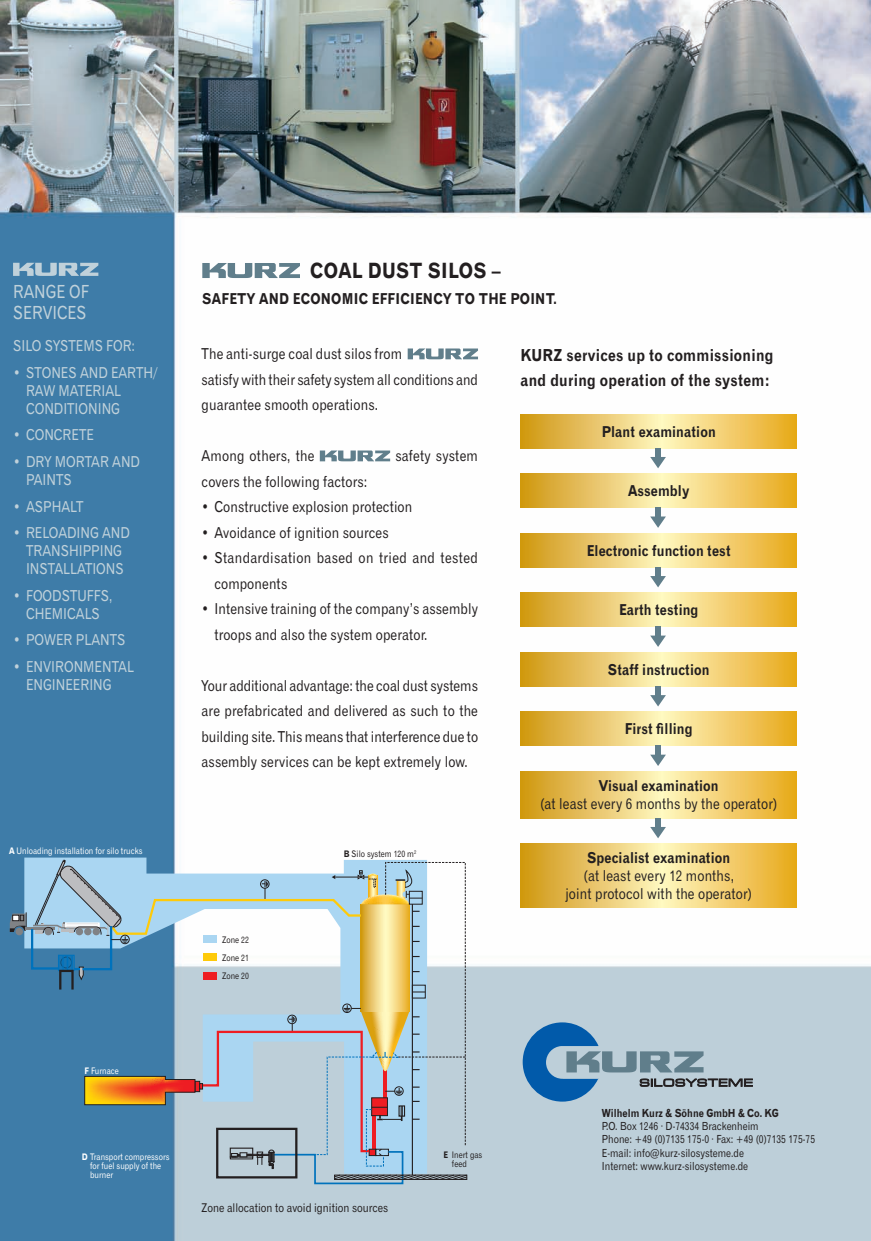
<style>
.page{position:relative;width:871px;height:1241px;background:#fff}
.page>*{position:absolute;margin:0;border:0;box-sizing:border-box;transform-origin:0 0}
.t1{font:21px "Gothic 720 BT Bold B";letter-spacing:.02em;color:#231f20;scale:.85 1}
.t2{font:18px/21.6px "Gothic 720 BT Roman B";color:#c0d1da;scale:.85 1}
.t3{font:16.5px/25.5px "Gothic 720 BT Bold B";letter-spacing:.02em;color:#231f20;scale:.85 1}
.t4{font:15px/25.5px "Gothic 720 BT Roman B";letter-spacing:.01em;color:#231f20;scale:.85 1}
.t5{font:15px/18px "Gothic 720 BT Roman B";color:#c0d1da;scale:.85 1}
.t6{font:15px "Gothic 720 BT Bold B";letter-spacing:.01em;color:#231f20;scale:.85 1}
.t7{font:12px "Gothic 720 BT Roman B";color:#231f20;scale:.85 1}
.t8{font:11.1px/13.4px "Gothic 720 BT Roman B";color:#231f20;scale:.85 1}
.t9{font:11.1px "Gothic 720 BT Bold B";color:#231f20;scale:.85 1}
.t10{font:9px/9px "Gothic 720 BT Roman B";color:#fff;scale:.85 1}
.t11{font:9px/18.1px "Gothic 720 BT Roman B";color:#231f20;text-align:justify;scale:.85 1}
.s1{font-family:"Gothic 720 BT Bold B"}
</style>
<div class="page">
<img style="left:0;top:0;width:871px;height:1241px">
<svg style="left:10px;top:860px;width:457px;height:325px;background:#9db7c5"></svg>
<svg style="left:408px;top:348px;width:70px;height:11px"></svg>
<svg style="left:320px;top:450px;width:70px;height:11px"></svg>
<svg style="left:202px;top:263px;width:98px;height:15px"></svg>
<svg style="left:520px;top:414px;width:277px;height:34px;background:#edc96a"></svg>
<svg style="left:520px;top:474px;width:277px;height:34px;background:#edc96a"></svg>
<svg style="left:520px;top:533px;width:277px;height:34px;background:#edc96a"></svg>
<svg style="left:520px;top:593px;width:277px;height:34px;background:#edc96a"></svg>
<svg style="left:520px;top:652px;width:277px;height:34px;background:#edc96a"></svg>
<svg style="left:520px;top:712px;width:277px;height:34px;background:#edc96a"></svg>
<svg style="left:520px;top:771px;width:277px;height:47px;background:#edc96a"></svg>
<svg style="left:520px;top:843px;width:277px;height:64px;background:#edc96a"></svg>
<div style="left:655px;top:448px;width:6px;height:11px;background:#607e8b"></div>
<svg style="left:650px;top:457px;width:16px;height:11px"></svg>
<div style="left:655px;top:508px;width:6px;height:11px;background:#607e8b"></div>
<svg style="left:650px;top:516px;width:16px;height:12px"></svg>
<div style="left:655px;top:567px;width:6px;height:11px;background:#607e8b"></div>
<svg style="left:650px;top:576px;width:16px;height:11px"></svg>
<div style="left:655px;top:627px;width:6px;height:11px;background:#607e8b"></div>
<svg style="left:650px;top:635px;width:16px;height:12px"></svg>
<div style="left:655px;top:686px;width:6px;height:11px;background:#607e8b"></div>
<svg style="left:650px;top:695px;width:16px;height:11px"></svg>
<div style="left:655px;top:746px;width:6px;height:11px;background:#607e8b"></div>
<svg style="left:650px;top:755px;width:16px;height:11px"></svg>
<div style="left:655px;top:818px;width:6px;height:11px;background:#607e8b"></div>
<svg style="left:650px;top:827px;width:16px;height:11px"></svg>
<svg style="left:13px;top:263px;width:85px;height:13px"></svg>
<svg style="left:523px;top:1022px;width:230px;height:79px;background:#8dacc2"></svg>
<p class="t2" style="left:13px;top:280px;width:91px">RANGE OF<br>SERVICES</p>
<p class="t5" style="left:13px;top:337px;width:145px">SILO SYSTEMS FOR:</p>
<p class="t5" style="left:26px;top:363px;width:156px;text-indent:-13px">• STONES AND EARTH/<br>RAW MATERIAL<br>CONDITIONING</p>
<p class="t5" style="left:13px;top:426px;width:96px">• CONCRETE</p>
<p class="t5" style="left:26px;top:452px;width:136px;text-indent:-13px">• DRY MORTAR AND<br>PAINTS</p>
<p class="t5" style="left:13px;top:497px;width:84px">• ASPHALT</p>
<p class="t5" style="left:13px;top:523px;width:139px;text-align:center">• RELOADING AND<br>TRANSHIPPING<br>INSTALLATIONS</p>
<p class="t5" style="left:13px;top:586px;width:118px;text-align:center">• FOODSTUFFS,<br>CHEMICALS</p>
<p class="t5" style="left:13px;top:630px;width:133px">• POWER PLANTS</p>
<p class="t5" style="left:26px;top:657px;width:128px;text-indent:-13px">• ENVIRONMENTAL<br>ENGINEERING</p>
<h1 class="t1" style="left:310px;top:258px;width:226px">COAL DUST SILOS –</h1>
<p class="t6" style="left:202px;top:289px;width:418px">SAFETY AND ECONOMIC EFFICIENCY TO THE POINT.</p>
<p class="t4" style="left:202px;top:341px;width:327px">The anti-surge coal dust silos from<br>satisfy with their safety system all conditions and guarantee smooth operations.</p>
<p class="t4" style="left:202px;top:443px;width:134px">Among others, the</p>
<p class="t4" style="left:395px;top:443px;width:99px">safety system</p>
<p class="t4" style="left:202px;top:469px;width:197px">covers the following factors:</p>
<p class="t4" style="left:202px;top:494px;width:249px">• Constructive explosion protection</p>
<p class="t4" style="left:202px;top:520px;width:222px">• Avoidance of ignition sources</p>
<p class="t4" style="left:214px;top:545px;width:311px;text-indent:-13px">• Standardisation based on tried and tested components</p>
<p class="t4" style="left:214px;top:596px;width:312px;text-indent:-13px">• Intensive training of the company’s assembly troops and also the system operator.</p>
<p class="t4" style="left:202px;top:673px;width:327px;text-align:justify">Your additional advantage: the coal dust systems are prefabricated and delivered as such to the building site. This means that interference due to assembly services can be kept extremely low.</p>
<p class="t3" style="left:520px;top:342px;width:299px">KURZ services up to commissioning and during operation of the system:</p>
<p class="t6" style="left:602px;top:422px;width:136px">Plant examination</p>
<p class="t6" style="left:628px;top:481px;width:74px">Assembly</p>
<p class="t6" style="left:587px;top:541px;width:171px">Electronic function test</p>
<p class="t6" style="left:619px;top:601px;width:95px">Earth testing</p>
<p class="t6" style="left:608px;top:660px;width:121px">Staff instruction</p>
<p class="t6" style="left:625px;top:720px;width:81px">First filling</p>
<p class="t10" style="left:9px;top:846px;width:159px"><span class="s1">A</span> Unloading installation for silo trucks</p>
<p class="t11" style="left:344px;top:844px;width:87px"><span class="s1">B</span> Silo system 120 m<sup>2</sup></p>
<p class="t11" style="left:222px;top:931px;width:33px">Zone 22<br>Zone 21<br>Zone 20</p>
<p class="t10" style="left:85px;top:1066px;width:42px"><span class="s1">F</span> Furnace</p>
<p class="t10" style="left:90px;top:1152px;width:95px;text-indent:-9px"><span class="s1">D</span> Transport compressors for fuel supply of the burner</p>
<p class="t7" style="left:202px;top:1200px;width:221px">Zone allocation to avoid ignition sources</p>
<p class="t11" style="left:452px;top:1150px;width:37px;line-height:9px;text-indent:-9px"><span class="s1">E</span> Inert gas feed</p>
<p class="t6" style="left:599px;top:776px;width:143px">Visual examination</p>
<p class="t4" style="left:540px;top:791px;width:281px">(at least every 6 months by the operator)</p>
<p class="t6" style="left:587px;top:848px;width:170px">Specialist examination</p>
<p class="t4" style="left:565px;top:866px;width:221px;line-height:18px;text-align:center">(at least every 12 months,<br>joint protocol with the operator)</p>
<p class="t9" style="left:602px;top:1106px;width:210px">Wilhelm Kurz &amp; Söhne GmbH &amp; Co. KG</p>
<p class="t8" style="left:602px;top:1119px;width:252px">P.O. Box 1246 · D-74334 Brackenheim<br>Phone: +49 (0)7135 175-0 · Fax: +49 (0)7135 175-75<br>E-mail: info@kurz-silosysteme.de<br>Internet: www.kurz-silosysteme.de</p>
</div>
